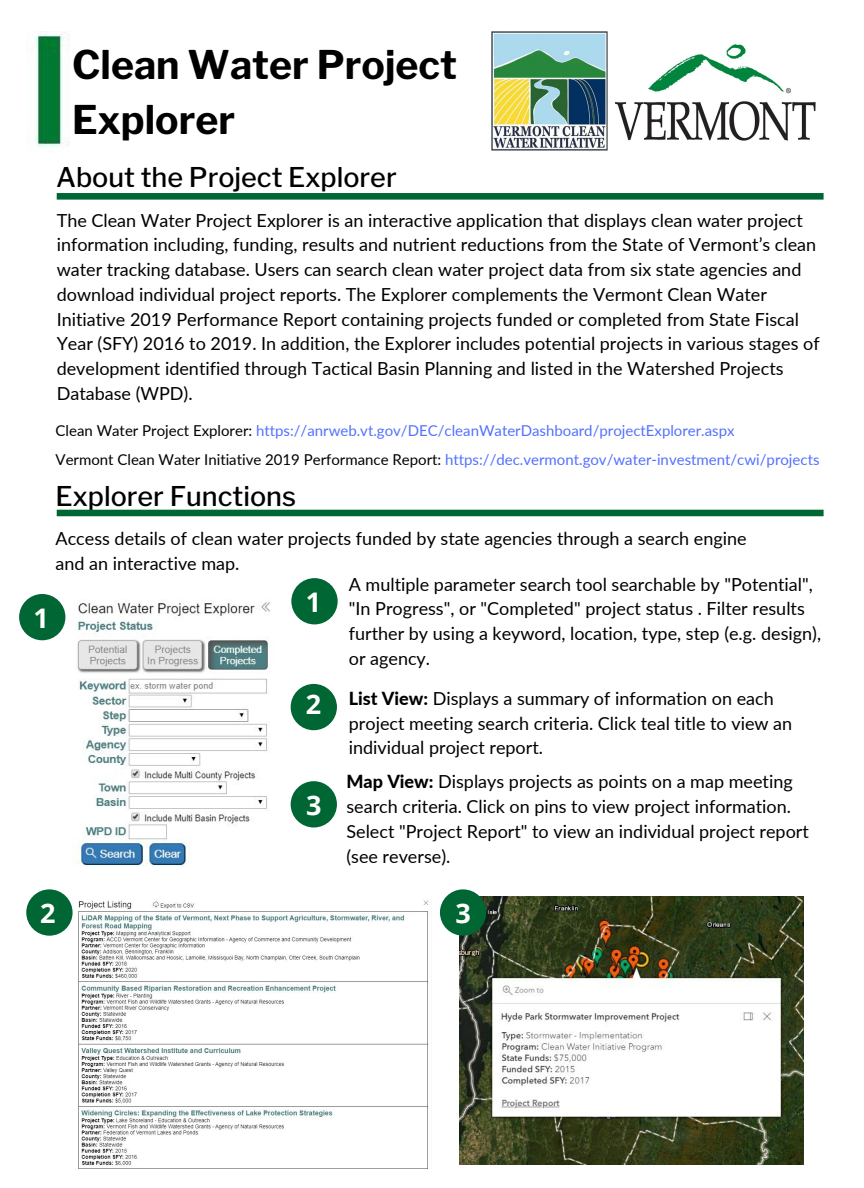
<style>
.page{position:relative;width:864px;height:1188px;background:#fff}
.page>*{position:absolute;margin:0;border:0;box-sizing:border-box;transform-origin:0 0}
.t1{font:700 39.3px/54.6px "Libre Franklin";color:#000}
.t2{font:500 27px "Libre Franklin";color:#000}
.t3{font:700 27px "Open Sans";color:#fff}
.t4{font:18px/24.8px "Lato";color:#000}
.t5{font:15px "Lato";color:#5271ff}
.s1{color:#000}
.s2{font-weight:800}
</style>
<div class="page">
<svg style="left:57px;top:193px;width:767px;height:7px"></svg>
<img style="left:615px;top:44px;width:201px;height:97px">
<img style="left:491px;top:31px;width:116px;height:120px">
<img style="left:77px;top:601px;width:193px;height:265px">
<div style="left:19px;top:594px;width:46px;height:46px;background:#063;border-radius:50%"></div>
<div style="left:26px;top:889px;width:47px;height:47px;background:#063;border-radius:50%"></div>
<div style="left:291px;top:578px;width:47px;height:46px;background:#063;border-radius:50%"></div>
<div style="left:291px;top:684px;width:46px;height:46px;background:#063;border-radius:50%"></div>
<div style="left:291px;top:781px;width:46px;height:46px;background:#063;border-radius:50%"></div>
<div style="left:57px;top:510px;width:767px;height:6px;background:#063"></div>
<img style="left:26px;top:31px;width:44px;height:117px">
<img style="left:459px;top:897px;width:344px;height:267px">
<div style="left:440px;top:889px;width:46px;height:47px;background:#063;border-radius:50%"></div>
<img style="left:78px;top:900px;width:351px;height:269px">
<h1 class="t1" style="left:72px;top:38px;width:386px">Clean Water Project<br>Explorer</h1>
<h2 class="t2" style="left:56px;top:161px;width:342px">About the Project Explorer</h2>
<p class="t4" style="left:57px;top:207px;width:764px">The Clean Water Project Explorer is an interactive application that displays clean water project information including, funding, results and nutrient reductions from the State of Vermont’s clean water tracking database. Users can search clean water project data from six state agencies and download individual project reports. The Explorer complements the Vermont Clean Water Initiative 2019 Performance Report containing projects funded or completed from State Fiscal Year (SFY) 2016 to 2019. In addition, the Explorer includes potential projects in various stages of development identified through Tactical Basin Planning and listed in the Watershed Projects Database (WPD).</p>
<p class="t5" style="left:56px;top:421px;width:681px"><span class="s1">Clean Water Project Explorer:</span> https://anrweb.vt.gov/DEC/cleanWaterDashboard/projectExplorer.aspx</p>
<p class="t5" style="left:56px;top:450px;width:765px"><span class="s1">Vermont Clean Water Initiative 2019 Performance Report:</span> https://dec.vermont.gov/water-investment/cwi/projects</p>
<h2 class="t2" style="left:56px;top:480px;width:242px">Explorer Functions</h2>
<h2 class="t3" style="left:34px;top:599px;width:17px">1</h2>
<p class="t4" style="left:56px;top:525px;width:693px">Access details of clean water projects funded by state agencies through a search engine and an interactive map.</p>
<h2 class="t3" style="left:306px;top:583px;width:17px">1</h2>
<h2 class="t3" style="left:306px;top:685px;width:17px">2</h2>
<h2 class="t3" style="left:306px;top:786px;width:17px">3</h2>
<p class="t4" style="left:349px;top:571px;width:474px">A multiple parameter search tool searchable by "Potential", "In Progress", or "Completed" project status . Filter results further by using a keyword, location, type, step (e.g. design), or agency.</p>
<p class="t4" style="left:349px;top:686px;width:445px"><span class="s2">List View:</span> Displays a summary of information on each project meeting search criteria. Click teal title to view an individual project report.</p>
<p class="t4" style="left:346px;top:769px;width:464px"><span class="s2">Map View:</span> Displays projects as points on a map meeting search criteria. Click on pins to view project information.<br>Select "Project Report" to view an individual project report (see reverse).</p>
<h2 class="t3" style="left:40px;top:894px;width:17px">2</h2>
<h2 class="t3" style="left:455px;top:894px;width:17px">3</h2>
</div>
